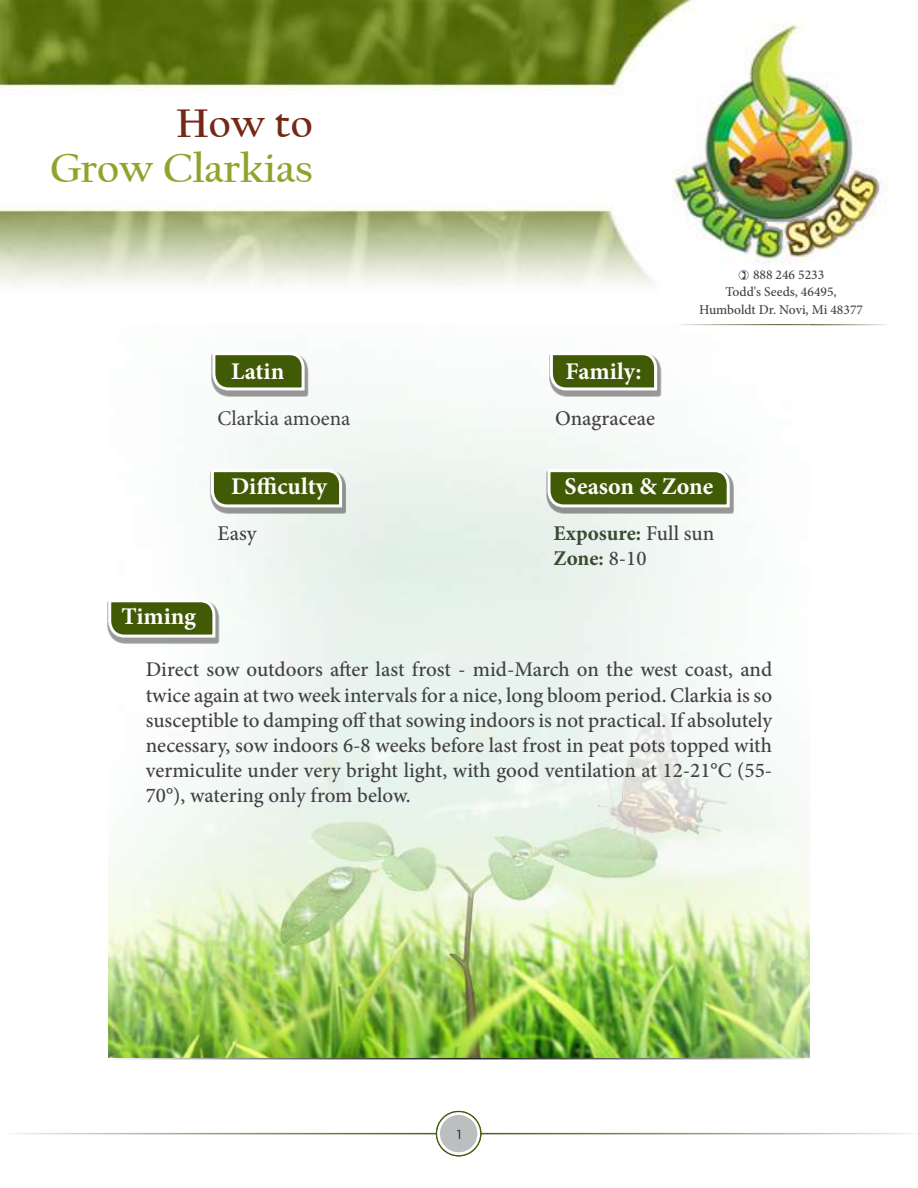
<style>
.page{position:relative;width:918px;height:1188px;background:#fff}
.page>*{position:absolute;margin:0;border:0;box-sizing:border-box;transform-origin:0 0}
.t1{font:700 42px "Californian FB";color:#91a32b}
.t2{font:700 42px "Californian FB";color:#742916}
.t3{font:700 24px "Minion Pro";color:#fff}
.t4{font:500 21px/25.2px "Minion Pro";color:#414042;text-align:justify}
.t5{font:700 21px/25.2px "Minion Pro";color:#384c31}
.t6{font:21px "Minion Pro";color:#414042}
.t7{font:500 13.5px "Minion Pro";color:#414042}
.t8{font:13.05px "Gotham";color:#222021}
.s1{font-weight:500;color:#414042}
</style>
<div class="page">
<img style="left:0;top:0;width:888px;height:287px">
<img style="left:108px;top:325px;width:702px;height:733px">
<div style="left:546px;top:470px;width:188px;height:44px;background:#000;opacity:.4"></div>
<svg style="left:546px;top:468px;width:185px;height:41px"></svg>
<div style="left:210px;top:470px;width:136px;height:44px;background:#000;opacity:.4"></div>
<svg style="left:209px;top:468px;width:135px;height:41px"></svg>
<div style="left:549px;top:353px;width:113px;height:44px;background:#000;opacity:.4"></div>
<svg style="left:548px;top:351px;width:111px;height:41px"></svg>
<div style="left:211px;top:353px;width:98px;height:44px;background:#000;opacity:.4"></div>
<svg style="left:211px;top:351px;width:95px;height:41px"></svg>
<div style="left:107px;top:600px;width:113px;height:44px;background:#000;opacity:.4"></div>
<svg style="left:107px;top:598px;width:110px;height:41px"></svg>
<svg style="left:437px;top:1112px;width:44px;height:44px"></svg>
<div style="left:436px;top:1111px;width:45px;height:45px;border:1px solid #415a06;border-radius:50%"></div>
<div style="left:440px;top:1115px;width:37px;height:37px;background:#bcbec0;border-radius:50%"></div>
<svg style="left:739px;top:270px;width:10px;height:10px"></svg>
<h1 class="t2" style="left:176px;top:100px;width:138px">How to</h1>
<h1 class="t1" style="left:50px;top:145px;width:264px">Grow Clarkias</h1>
<p class="t3" style="left:231px;top:355px;width:55px">Latin</p>
<p class="t6" style="left:218px;top:404px;width:134px">Clarkia amoena</p>
<p class="t3" style="left:231px;top:470px;width:97px">Difficulty</p>
<p class="t4" style="left:218px;top:521px;width:40px">Easy</p>
<p class="t3" style="left:566px;top:355px;width:78px">Family:</p>
<p class="t4" style="left:555px;top:405px;width:102px">Onagraceae</p>
<p class="t7" style="left:753px;top:266px;width:73px">888 246 5233</p>
<p class="t7" style="left:725px;top:283px;width:113px">Todd's Seeds, 46495,</p>
<p class="t7" style="left:699px;top:301px;width:165px">Humboldt Dr. Novi, Mi 48377</p>
<p class="t3" style="left:565px;top:470px;width:150px">Season &amp; Zone</p>
<p class="t5" style="left:554px;top:520px;width:162px">Exposure: <span class="s1">Full sun<br></span>Zone: <span class="s1">8-10</span></p>
<p class="t3" style="left:122px;top:600px;width:76px">Timing</p>
<p class="t4" style="left:146px;top:657px;width:628px">Direct sow outdoors after last frost - mid-March on the west coast, and twice again at two week intervals for a nice, long bloom period. Clarkia is so susceptible to damping off that sowing indoors is not practical. If absolutely necessary, sow indoors 6-8 weeks before last frost in peat pots topped with vermiculite under very bright light, with good ventilation at 12-21°C (55- 70°), watering only from below.</p>
<p class="t8" style="left:457px;top:1126px;width:6px">1</p>
</div>
